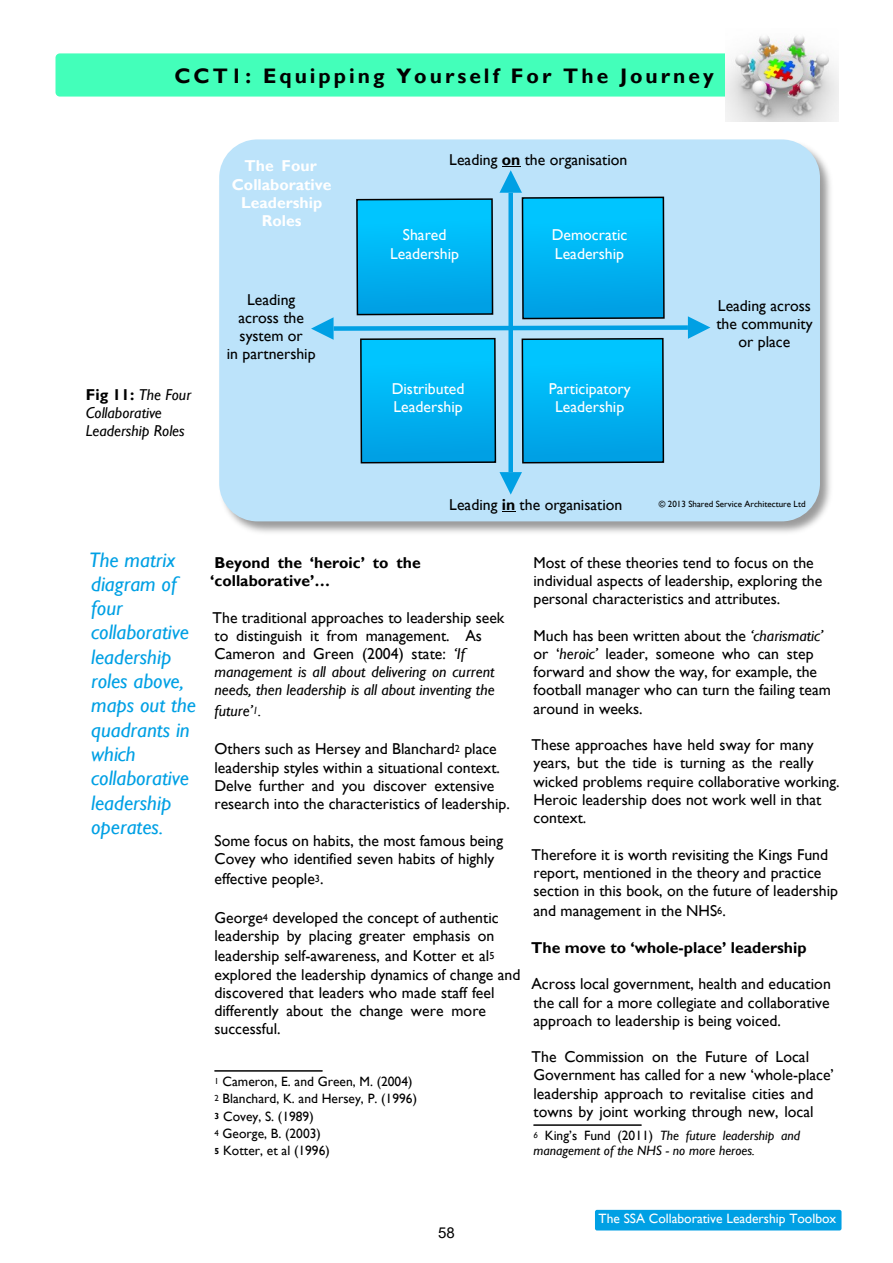
<style>
.page{position:relative;width:893px;height:1263px;background:#fff}
.page>*{position:absolute;margin:0;border:0;box-sizing:border-box;transform-origin:0 0}
.t1{font:italic 21px/24.3px "Gill Sans";color:#00a0e4}
.t2{font:700 21px "Gill Sans";letter-spacing:.145em;color:#000}
.t3{font:15.75px/18.3px "Gill Sans";color:#000}
.t4{font:15.75px/18.3px "Gill Sans";color:#fff}
.t5{font:700 15.75px/18.3px "Gill Sans";color:#000}
.t6{font:italic 15.75px/18.3px "Gill Sans";color:#000}
.t7{font:700 15.75px/18.3px "Gill Sans";color:#fff;text-align:center}
.t8{font:15px "Arial";color:#000}
.t9{font:13.5px/17.4px "Gill Sans";color:#000}
.t10{font:italic 13.5px/15.6px "Gill Sans";color:#000}
.t11{font:13.5px "Gill Sans";color:#fff}
.t12{font:9px "Gill Sans";color:#000}
.s1{font-weight:700;font-style:normal}
.s2{font-weight:700}
.s3{font-style:italic}
.s4{font-size:10.2px}
.s5{font-size:8.85px}
.s6{font-weight:700;font-size:8.85px}
.s7{font-style:normal}
</style>
<div class="page">
<div style="left:56px;top:53px;width:783px;height:44px;background:#43ffba;border-radius:4px"></div>
<img style="left:726px;top:36px;width:113px;height:86px">
<div style="left:595px;top:1210px;width:246px;height:20px;background:#00a0e4;border-radius:2px"></div>
<hr style="left:214px;top:1070px;width:108px;height:1px;background:#000">
<hr style="left:533px;top:1125px;width:108px;height:1px;background:#000">
<img style="left:219px;top:145px;width:612px;height:388px">
<div style="left:219px;top:139px;width:601px;height:382px;background:#bce3fa;border-radius:38px"></div>
<svg style="left:502px;top:511px;width:13px;height:1px"></svg>
<div style="left:508px;top:193px;width:5px;height:279px;background:#00a0e4"></div>
<svg style="left:499px;top:472px;width:23px;height:23px"></svg>
<svg style="left:311px;top:166px;width:399px;height:298px"></svg>
<h1 class="t2" style="left:174px;top:68px;width:541px">CCT1: Equipping Yourself For The Journey</h1>
<p class="t6" style="left:86px;top:387px;width:107px"><span class="s1">Fig 11:</span> The Four<br>Collaborative<br>Leadership Roles</p>
<p class="t7" style="left:232px;top:158px;width:101px">The Four<br>Collaborative<br>Leadership<br>Roles</p>
<p class="t3" style="left:227px;top:292px;width:90px;text-align:center">Leading across the system or<br>in partnership</p>
<p class="t3" style="left:449px;top:152px;width:180px">Leading <span class="s2">on</span> the organisation</p>
<p class="t4" style="left:390px;top:228px;width:71px;text-align:center">Shared<br>Leadership</p>
<p class="t4" style="left:392px;top:381px;width:74px">Distributed<br>Leadership</p>
<p class="t4" style="left:552px;top:228px;width:77px">Democratic<br>Leadership</p>
<p class="t4" style="left:549px;top:381px;width:83px;text-align:center">Participatory<br>Leadership</p>
<p class="t3" style="left:716px;top:298px;width:98px;text-align:center">Leading across the community or place</p>
<h1 class="t1" style="left:89px;top:549px;width:109px">The matrix diagram of four collaborative leadership roles above, maps out the quadrants in which collaborative leadership operates.</h1>
<p class="t3" style="left:449px;top:498px;width:175px">Leading <span class="s2">in</span> the organisation</p>
<p class="t12" style="left:659px;top:501px;width:148px">© 2013 Shared Service Architecture Ltd</p>
<p class="t5" style="left:210px;top:555px;width:212px">Beyond the ‘heroic’ to the ‘collaborative’…</p>
<p class="t3" style="left:213px;top:610px;width:293px">The traditional approaches to leadership seek to distinguish it from management. As Cameron and Green (2004) state: <span class="s3">‘If management is all about delivering on current needs, then leadership is all about inventing the</span></p>
<p class="t6" style="left:214px;top:703px;width:48px">future’<span class="s4">1</span>.</p>
<p class="t3" style="left:214px;top:742px;width:297px">Others such as Hersey and Blanchard<span class="s4">2</span> place leadership styles within a situational context.<br>Delve further and you discover extensive research into the characteristics of leadership.</p>
<p class="t3" style="left:214px;top:833px;width:290px">Some focus on habits, the most famous being<br>Covey who identified seven habits of highly</p>
<p class="t3" style="left:214px;top:871px;width:111px">effective people<span class="s4">3</span>.</p>
<p class="t3" style="left:214px;top:910px;width:286px">George<span class="s4">4</span> developed the concept of authentic leadership by placing greater emphasis on</p>
<p class="t3" style="left:214px;top:948px;width:308px">leadership self-awareness, and Kotter et al<span class="s4">5 </span>explored the leadership dynamics of change and discovered that leaders who made staff feel differently about the change were more successful.</p>
<p class="t9" style="left:214px;top:1074px;width:204px"><span class="s5">1</span> Cameron, E. and Green, M. (2004)<br><span class="s5">2</span> Blanchard, K. and Hersey, P. (1996)<br><span class="s6">3</span> Covey, S. (1989)<br><span class="s5">4</span> George, B. (2003)<br><span class="s6">5</span> Kotter, et al (1996)</p>
<p class="t3" style="left:533px;top:555px;width:290px">Most of these theories tend to focus on the individual aspects of leadership, exploring the personal characteristics and attributes.</p>
<p class="t3" style="left:533px;top:628px;width:299px">Much has been written about the <span class="s3">‘charismatic’ </span>or ‘<span class="s3">heroic’</span> leader, someone who can step forward and show the way, for example, the football manager who can turn the failing team around in weeks.</p>
<p class="t3" style="left:532px;top:737px;width:310px">These approaches have held sway for many years, but the tide is turning as the really wicked problems require collaborative working.<br>Heroic leadership does not work well in that context.</p>
<p class="t3" style="left:532px;top:847px;width:308px">Therefore it is worth revisiting the Kings Fund report, mentioned in the theory and practice section in this book, on the future of leadership</p>
<p class="t3" style="left:533px;top:903px;width:194px">and management in the NHS<span class="s4">6</span>.</p>
<p class="t5" style="left:531px;top:940px;width:277px">The move to ‘whole-place’ leadership</p>
<p class="t3" style="left:531px;top:976px;width:301px;text-align:justify">Across local government, health and education the call for a more collegiate and collaborative approach to leadership is being voiced.</p>
<p class="t3" style="left:532px;top:1049px;width:304px">The Commission on the Future of Local Government has called for a new ‘whole-place’ leadership approach to revitalise cities and towns by joint working through new, local</p>
<p class="t10" style="left:533px;top:1129px;width:268px"><span class="s5">6</span> <span class="s7">King’s Fund (2011)</span> The future leadership and management of the NHS - no more heroes.</p>
<p class="t8" style="left:438px;top:1227px;width:18px">58</p>
<p class="t11" style="left:598px;top:1214px;width:239px">The SSA Collaborative Leadership Toolbox</p>
</div>
